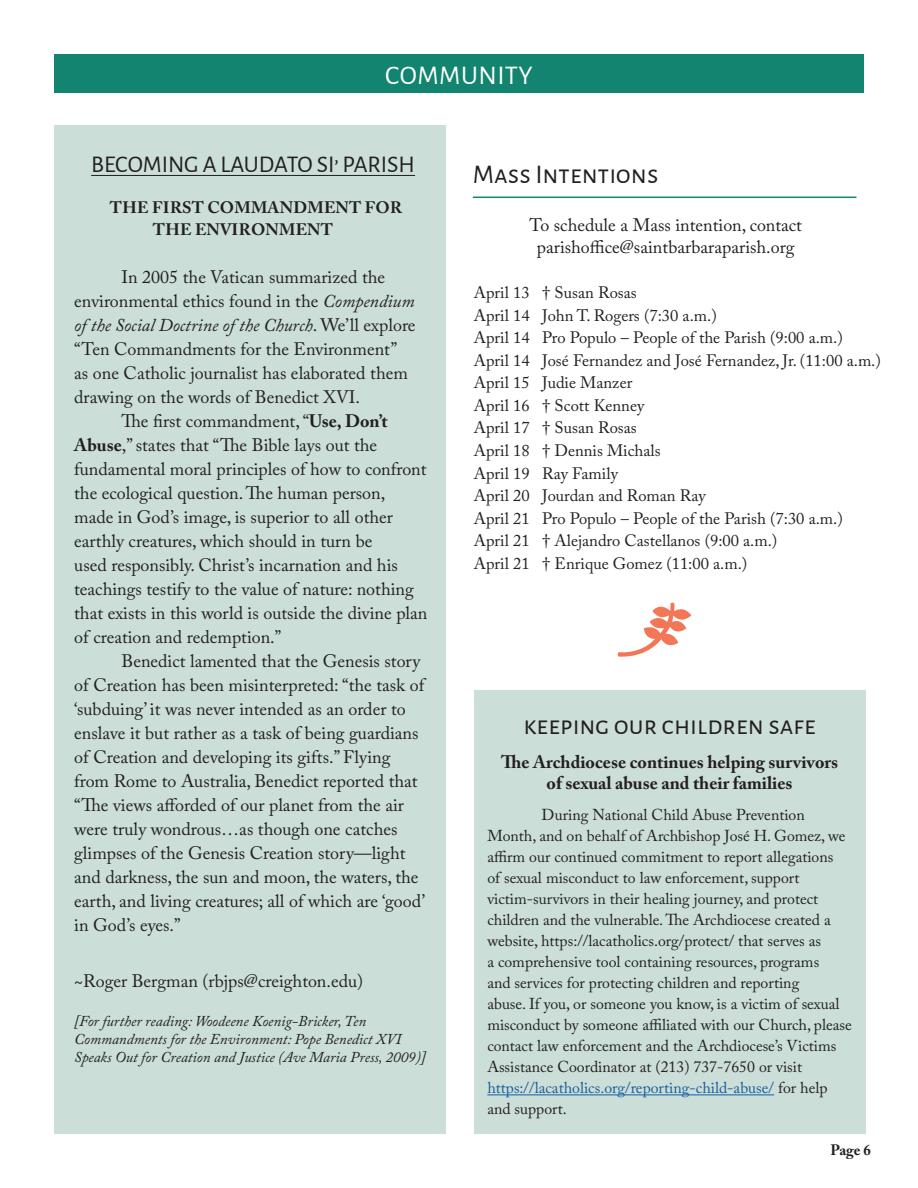
<style>
.page{position:relative;width:918px;height:1188px;background:#fff}
.page>*{position:absolute;margin:0;border:0;box-sizing:border-box;transform-origin:0 0}
.t1{font:27px "Alegreya Sans SC";color:#231f20}
.t2{font:27px "Alegreya Sans SC";letter-spacing:.02em;color:#fff}
.t3{font:24px "Alegreya Sans SC";color:#231f20}
.t4{font:18px/21.6px "Adobe Caslon Pro";color:#231f20;text-align:center}
.t5{font:700 18px/21px "Adobe Caslon Pro";color:#231f20;text-align:center}
.t6{font:italic 18px "Adobe Caslon Pro";color:#231f20}
.t7{font:16.5px/22.5px "Adobe Caslon Pro";color:#231f20}
.t8{font:700 16.5px/22.5px "Adobe Caslon Pro";letter-spacing:.015em;color:#231f20}
.t9{font:15.75px/21px "Adobe Caslon Pro";color:#231f20}
.t10{font:italic 15px/18px "Adobe Caslon Pro";color:#231f20}
.t11{font:700 15px "Adobe Caslon Pro";color:#231f20}
.s1{font-style:italic}
.s2{font-style:normal}
.s3{font-weight:700}
.s4{color:#175d9e}
</style>
<div class="page">
<hr style="left:473px;top:197px;width:383px;height:1px;background:#13846f">
<div style="left:474px;top:690px;width:391px;height:444px;background:#cbded8"></div>
<hr style="left:487px;top:1095px;width:287px;height:1px;background:#175d9e">
<div style="left:54px;top:54px;width:810px;height:39px;background:#13846f"></div>
<svg style="left:618px;top:602px;width:74px;height:55px"></svg>
<div style="left:54px;top:125px;width:392px;height:1009px;background:#cbded8"></div>
<hr style="left:91px;top:175px;width:324px;height:1px;background:#231f20">
<h1 class="t2" style="left:385px;top:57px;width:149px">COMMUNITY</h1>
<h2 class="t3" style="left:91px;top:147px;width:325px">BECOMING A LAUDATO SI’ PARISH</h2>
<p class="t8" style="left:153px;top:196px;width:251px;text-indent:-43px">THE FIRST COMMANDMENT FOR<br>THE ENVIRONMENT</p>
<p class="t4" style="left:121px;top:266px;width:265px">In 2005 the Vatican summarized the</p>
<p class="t4" style="left:74px;top:290px;width:342px">environmental ethics found in the <span class="s1">Compendium</span></p>
<p class="t6" style="left:74px;top:314px;width:343px">of the Social Doctrine of the Church<span class="s2">. We’ll explore</span></p>
<p class="t4" style="left:74px;top:338px;width:325px">“Ten Commandments for the Environment”</p>
<p class="t4" style="left:74px;top:362px;width:335px">as one Catholic journalist has elaborated them</p>
<p class="t4" style="left:74px;top:386px;width:287px">drawing on the words of Benedict XVI.</p>
<p class="t4" style="left:121px;top:410px;width:268px">The first commandment, “<span class="s3">Use, Don’t</span></p>
<p class="t4" style="left:74px;top:434px;width:304px"><span class="s3">Abuse</span>,” states that “The Bible lays out the</p>
<p class="t4" style="left:74px;top:458px;width:354px">fundamental moral principles of how to confront</p>
<p class="t4" style="left:74px;top:482px;width:313px">the ecological question. The human person,</p>
<p class="t4" style="left:74px;top:506px;width:320px">made in God’s image, is superior to all other</p>
<p class="t4" style="left:74px;top:530px;width:300px">earthly creatures, which should in turn be</p>
<p class="t4" style="left:74px;top:554px;width:325px">used responsibly. Christ’s incarnation and his</p>
<p class="t4" style="left:74px;top:578px;width:341px">teachings testify to the value of nature: nothing</p>
<p class="t4" style="left:74px;top:602px;width:355px">that exists in this world is outside the divine plan</p>
<p class="t4" style="left:74px;top:626px;width:209px">of creation and redemption.”</p>
<p class="t4" style="left:121px;top:650px;width:300px">Benedict lamented that the Genesis story</p>
<p class="t4" style="left:74px;top:674px;width:352px">of Creation has been misinterpreted: “the task of</p>
<p class="t4" style="left:74px;top:698px;width:333px">‘subduing’ it was never intended as an order to</p>
<p class="t4" style="left:74px;top:722px;width:346px">enslave it but rather as a task of being guardians</p>
<p class="t4" style="left:74px;top:746px;width:318px">of Creation and developing its gifts.” Flying</p>
<p class="t4" style="left:74px;top:770px;width:345px">from Rome to Australia, Benedict reported that</p>
<p class="t4" style="left:74px;top:794px;width:331px">“The views afforded of our planet from the air</p>
<p class="t4" style="left:74px;top:818px;width:325px">were truly wondrous…as though one catches</p>
<p class="t4" style="left:74px;top:842px;width:333px">glimpses of the Genesis Creation story—light</p>
<p class="t4" style="left:74px;top:866px;width:346px">and darkness, the sun and moon, the waters, the</p>
<p class="t4" style="left:74px;top:890px;width:352px">earth, and living creatures; all of which are ‘good’</p>
<p class="t4" style="left:74px;top:914px;width:108px">in God’s eyes.”</p>
<p class="t4" style="left:74px;top:970px;width:290px">~Roger Bergman (rbjps@creighton.edu)</p>
<p class="t10" style="left:74px;top:1012px;width:353px">[For further reading: Woodeene Koenig-Bricker, Ten<br>Commandments for the Environment: Pope Benedict XVI<br>Speaks Out for Creation and Justice (Ave Maria Press, 2009)]</p>
<h1 class="t1" style="left:473px;top:156px;width:187px">Mass Intentions</h1>
<p class="t4" style="left:529px;top:214px;width:274px">To schedule a Mass intention, contact parishoffice@saintbarbaraparish.org</p>
<p class="t7" style="left:474px;top:282px;width:409px">April 13 † Susan Rosas<br>April 14 John T. Rogers (7:30 a.m.)<br>April 14 Pro Populo – People of the Parish (9:00 a.m.)<br>April 14 José Fernandez and José Fernandez, Jr. (11:00 a.m.)<br>April 15 Judie Manzer<br>April 16 † Scott Kenney<br>April 17 † Susan Rosas<br>April 18 † Dennis Michals<br>April 19 Ray Family<br>April 20 Jourdan and Roman Ray<br>April 21 Pro Populo – People of the Parish (7:30 a.m.)<br>April 21 † Alejandro Castellanos (9:00 a.m.)<br>April 21 † Enrique Gomez (11:00 a.m.)</p>
<h1 class="t1" style="left:523px;top:707px;width:294px">keeping our children safe</h1>
<p class="t5" style="left:501px;top:751px;width:338px">The Archdiocese continues helping survivors of sexual abuse and their families</p>
<p class="t9" style="left:487px;top:804px;width:366px;text-indent:54px">During National Child Abuse Prevention Month, and on behalf of Archbishop José H. Gomez, we affirm our continued commitment to report allegations<br>of sexual misconduct to law enforcement, support victim-survivors in their healing journey, and protect children and the vulnerable. The Archdiocese created a website, https://lacatholics.org/protect/ that serves as<br>a comprehensive tool containing resources, programs<br>and services for protecting children and reporting<br>abuse. If you, or someone you know, is a victim of sexual misconduct by someone affiliated with our Church, please contact law enforcement and the Archdiocese’s Victims Assistance Coordinator at (213) 737-7650 or visit <span class="s4">https://lacatholics.org/reporting-child-abuse/</span> for help and support.</p>
<p class="t11" style="left:830px;top:1141px;width:42px">Page 6</p>
</div>
